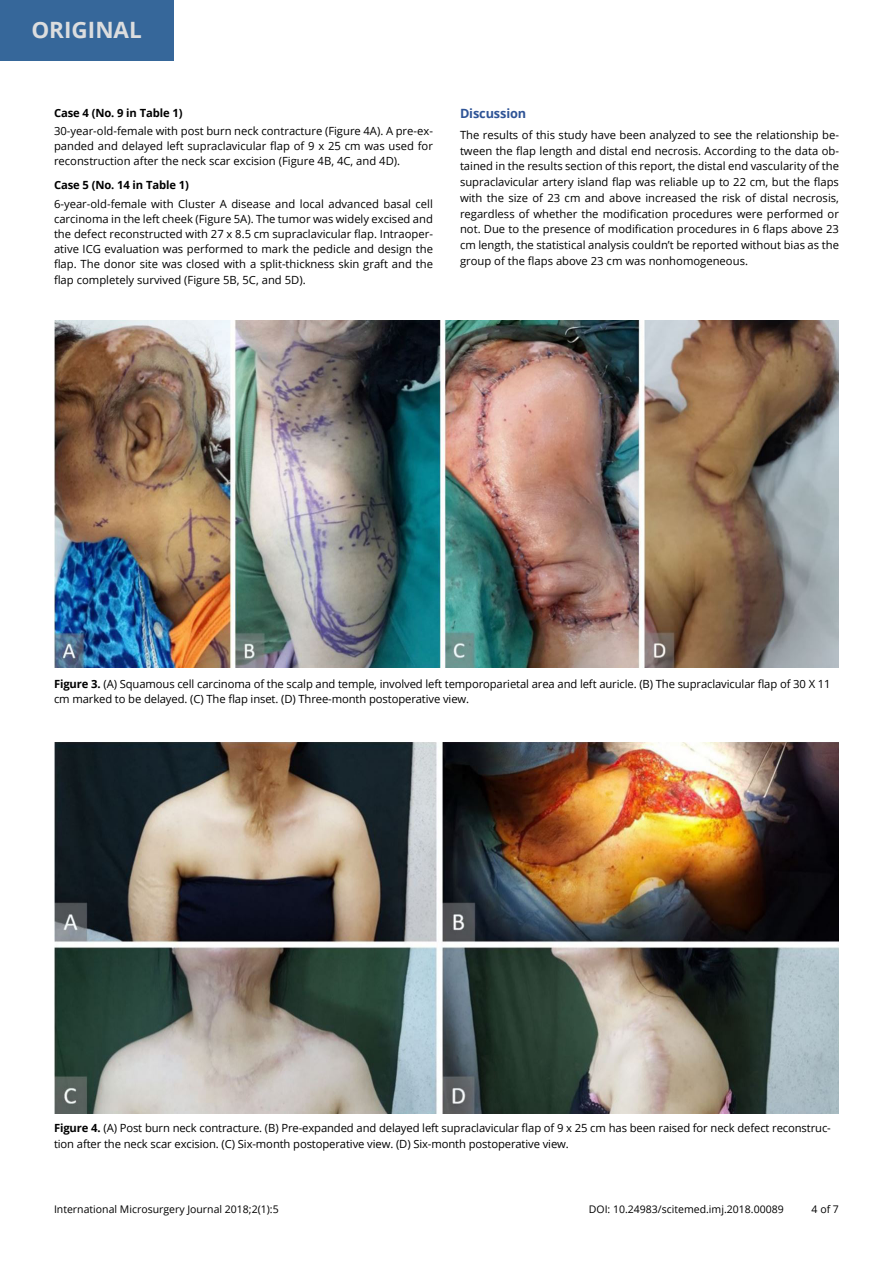
<style>
.page{position:relative;width:893px;height:1263px;background:#fff}
.page>*{position:absolute;margin:0;border:0;box-sizing:border-box;transform-origin:0 0}
.t1{font:700 22.5px "Open Sans";color:#dcddde}
.t2{font:700 12.75px "Open Sans";letter-spacing:-.01em;color:#2f5496}
.t3{font:11.25px/15.8px "Open Sans";letter-spacing:-.01em;color:#000;text-align:justify}
.t4{font:700 11.25px "Open Sans";letter-spacing:-.01em;color:#000}
.t5{font:10.5px "Open Sans";color:#000}
.s1{font-weight:700}
</style>
<div class="page">
<div style="left:0;top:0;width:173px;height:61px;background:#36679a"></div>
<img style="left:54px;top:321px;width:785px;height:347px">
<img style="left:54px;top:743px;width:785px;height:371px">
<h1 class="t1" style="left:31px;top:14px;width:112px">ORIGINAL</h1>
<p class="t4" style="left:54px;top:105px;width:130px">Case 4 (No. 9 in Table 1)</p>
<p class="t3" style="left:54px;top:123px;width:380px;line-height:15px">30-year-old-female with post burn neck contracture (Figure 4A). A pre-ex&shy;panded and delayed left supraclavicular flap of 9 x 25 cm was used for reconstruction after the neck scar excision (Figure 4B, 4C, and 4D).</p>
<p class="t4" style="left:54px;top:177px;width:136px">Case 5 (No. 14 in Table 1)</p>
<p class="t3" style="left:54px;top:196px;width:380px;line-height:15.1px">6-year-old-female with Cluster A disease and local advanced basal cell carcinoma in the left cheek (Figure 5A). The tumor was widely excised and the defect reconstructed with 27 x 8.5 cm supraclavicular flap. Intraoper&shy;ative ICG evaluation was performed to mark the pedicle and design the flap. The donor site was closed with a split-thickness skin graft and the flap completely survived (Figure 5B, 5C, and 5D).</p>
<p class="t2" style="left:460px;top:104px;width:68px">Discussion</p>
<p class="t3" style="left:460px;top:127px;width:380px">The results of this study have been analyzed to see the relationship be&shy;tween the flap length and distal end necrosis. According to the data ob&shy;tained in the results section of this report, the distal end vascularity of the supraclavicular artery island flap was reliable up to 22 cm, but the flaps with the size of 23 cm and above increased the risk of distal necrosis, regardless of whether the modification procedures were performed or not. Due to the presence of modification procedures in 6 flaps above 23 cm length, the statistical analysis couldn’t be reported without bias as the group of the flaps above 23 cm was nonhomogeneous.</p>
<p class="t3" style="left:54px;top:676px;width:778px;line-height:15.3px"><span class="s1">Figure 3.</span> (A) Squamous cell carcinoma of the scalp and temple, involved left temporoparietal area and left auricle. (B) The supraclavicular flap of 30 X 11 cm marked to be delayed. (C) The flap inset. (D) Three-month postoperative view.</p>
<p class="t3" style="left:54px;top:1120px;width:778px;line-height:15.3px"><span class="s1">Figure 4.</span> (A) Post burn neck contracture. (B) Pre-expanded and delayed left supraclavicular flap of 9 x 25 cm has been raised for neck defect reconstruc&shy;tion after the neck scar excision. (C) Six-month postoperative view. (D) Six-month postoperative view.</p>
<p class="t5" style="left:54px;top:1201px;width:226px">International Microsurgery Journal 2018;2(1):5</p>
<p class="t5" style="left:589px;top:1201px;width:196px">DOI: 10.24983/scitemed.imj.2018.00089</p>
<p class="t5" style="left:812px;top:1201px;width:29px">4 of 7</p>
</div>
